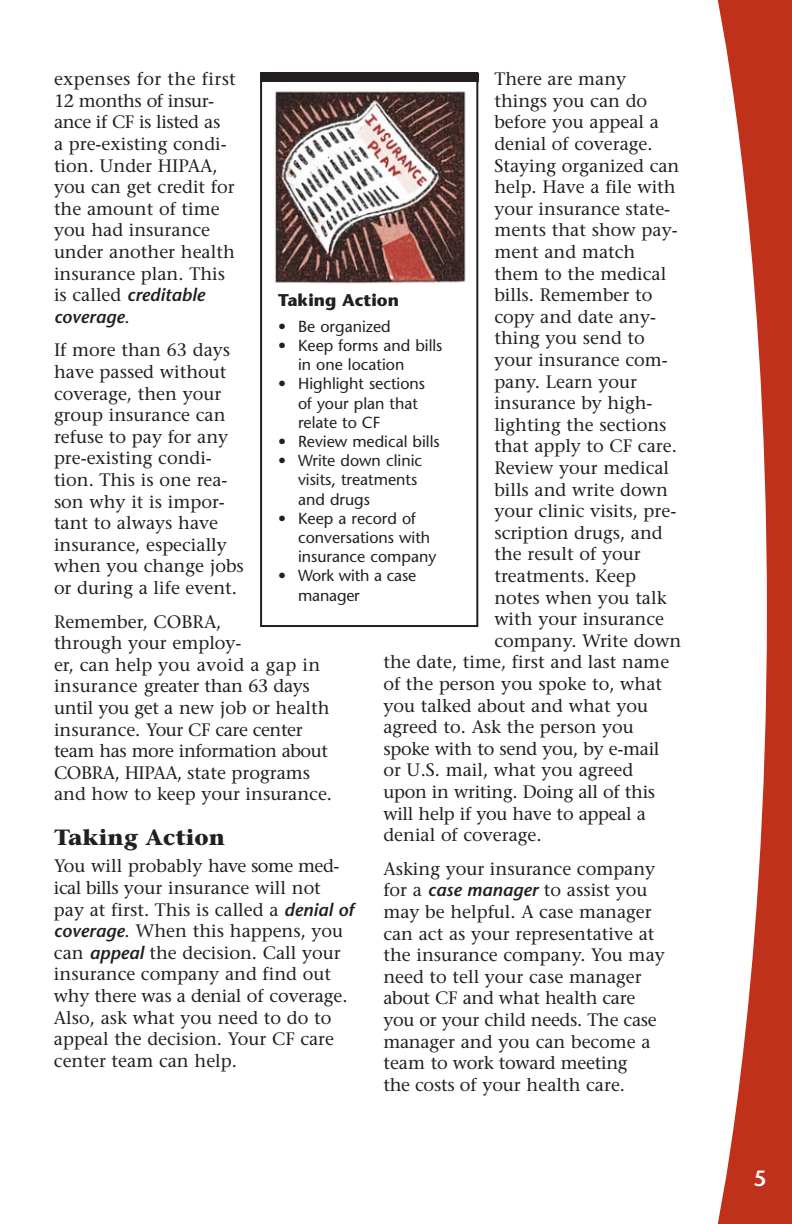
<style>
.page{position:relative;width:792px;height:1224px;background:#fff}
.page>*{position:absolute;margin:0;border:0;box-sizing:border-box;transform-origin:0 0}
.t1{font:700 22px "Stone Serif";color:#231f20}
.t2{font:600 22px "Stone Sans";color:#fff}
.t3{font:18px/21.6px "Stone Serif";color:#231f20}
.t4{font:italic 600 18px/21.6px "Stone Sans";color:#231f20}
.t5{font:700 17px "Stone Sans";color:#231f20}
.t6{font:16px/19.2px "Stone Sans";color:#231f20}
.s1{font-family:"Stone Serif";font-weight:400;font-style:normal}
.s2{font-family:"Stone Sans";font-weight:600;font-style:italic}
</style>
<div class="page">
<svg style="left:717px;top:0;width:75px;height:1224px;fill:#bf311a"></svg>
<div style="left:260px;top:72px;width:218px;height:555px;border:2px solid #231f20"></div>
<img style="left:273px;top:91px;width:193px;height:193px">
<div style="left:260px;top:74px;width:218px;height:8px;background:#231f20"></div>
<p class="t3" style="left:54px;top:70px;width:183px">expenses for the first<br>12 months of insur&shy;ance if CF is listed as<br>a pre-existing condi&shy;tion. Under HIPAA, you can get credit for the amount of time you had insurance under another health insurance plan. This</p>
<p class="t4" style="left:54px;top:286px;width:152px"><span class="s1">is called</span> creditable coverage<span class="s1">.</span></p>
<p class="t3" style="left:54px;top:341px;width:191px">If more than 63 days have passed without coverage, then your group insurance can refuse to pay for any pre-existing condi&shy;tion. This is one rea&shy;son why it is impor&shy;tant to always have insurance, especially when you change jobs or during a life event.</p>
<p class="t3" style="left:54px;top:612px;width:280px">Remember, COBRA,<br>through your employ-<br>er, can help you avoid a gap in insurance greater than 63 days until you get a new job or health insurance. Your CF care center team has more information about<br>COBRA, HIPAA, state programs and how to keep your insurance.</p>
<p class="t1" style="left:54px;top:829px;width:173px">Taking Action</p>
<p class="t3" style="left:54px;top:857px;width:301px">You will probably have some med&shy;ical bills your insurance will not pay at first. This is called a <span class="s2">denial of coverage</span>. When this happens, you can <span class="s2">appeal</span> the decision. Call your insurance company and find out why there was a denial of coverage.<br>Also, ask what you need to do to appeal the decision. Your CF care center team can help.</p>
<p class="t3" style="left:494px;top:70px;width:133px">There are many</p>
<p class="t3" style="left:494px;top:92px;width:154px">things you can do</p>
<p class="t3" style="left:494px;top:113px;width:166px">before you appeal a</p>
<p class="t3" style="left:494px;top:135px;width:160px">denial of coverage.</p>
<p class="t3" style="left:494px;top:156px;width:187px">Staying organized can</p>
<p class="t3" style="left:494px;top:178px;width:183px">help. Have a file with</p>
<p class="t3" style="left:494px;top:200px;width:177px">your insurance state-</p>
<p class="t3" style="left:494px;top:221px;width:185px">ments that show pay-</p>
<p class="t3" style="left:494px;top:243px;width:143px">ment and match</p>
<p class="t3" style="left:494px;top:264px;width:174px">them to the medical</p>
<p class="t3" style="left:494px;top:286px;width:160px">bills. Remember to</p>
<p class="t3" style="left:494px;top:308px;width:163px">copy and date any-</p>
<p class="t3" style="left:494px;top:329px;width:152px">thing you send to</p>
<p class="t3" style="left:494px;top:351px;width:175px">your insurance com-</p>
<p class="t3" style="left:494px;top:372px;width:144px">pany. Learn your</p>
<p class="t3" style="left:494px;top:394px;width:160px">insurance by high-</p>
<p class="t3" style="left:494px;top:416px;width:174px">lighting the sections</p>
<p class="t3" style="left:494px;top:437px;width:184px">that apply to CF care.</p>
<p class="t3" style="left:494px;top:459px;width:176px">Review your medical</p>
<p class="t3" style="left:494px;top:480px;width:175px">bills and write down</p>
<p class="t3" style="left:494px;top:502px;width:184px">your clinic visits, pre-</p>
<p class="t3" style="left:494px;top:524px;width:170px">scription drugs, and</p>
<p class="t3" style="left:494px;top:545px;width:148px">the result of your</p>
<p class="t3" style="left:494px;top:567px;width:143px">treatments. Keep</p>
<p class="t3" style="left:494px;top:588px;width:174px">notes when you talk</p>
<p class="t3" style="left:494px;top:610px;width:171px">with your insurance</p>
<p class="t3" style="left:494px;top:632px;width:189px">company. Write down</p>
<p class="t3" style="left:383px;top:653px;width:287px">the date, time, first and last name</p>
<p class="t3" style="left:383px;top:675px;width:280px">of the person you spoke to, what</p>
<p class="t3" style="left:383px;top:696px;width:266px">you talked about and what you</p>
<p class="t3" style="left:383px;top:718px;width:252px">agreed to. Ask the person you</p>
<p class="t3" style="left:383px;top:740px;width:278px">spoke with to send you, by e-mail</p>
<p class="t3" style="left:383px;top:761px;width:251px">or U.S. mail, what you agreed</p>
<p class="t3" style="left:383px;top:783px;width:273px">upon in writing. Doing all of this</p>
<p class="t3" style="left:383px;top:804px;width:264px">will help if you have to appeal a</p>
<p class="t3" style="left:383px;top:826px;width:160px">denial of coverage.</p>
<p class="t3" style="left:383px;top:860px;width:283px">Asking your insurance company for a <span class="s2">case manager</span> to assist you may be helpful. A case manager can act as your representative at the insurance company. You may need to tell your case manager about CF and what health care you or your child needs. The case manager and you can become a team to work toward meeting<br>the costs of your health care.</p>
<p class="t5" style="left:278px;top:294px;width:122px">Taking Action</p>
<p class="t6" style="left:278px;top:318px;width:114px">• Be organized</p>
<p class="t6" style="left:298px;top:338px;width:146px;text-indent:-20px">• Keep forms and bills in one location</p>
<p class="t6" style="left:298px;top:376px;width:129px;text-indent:-20px">• Highlight sections of your plan that relate to CF</p>
<p class="t6" style="left:278px;top:434px;width:163px">• Review medical bills</p>
<p class="t6" style="left:298px;top:453px;width:126px;text-indent:-20px">• Write down clinic visits, treatments and drugs</p>
<p class="t6" style="left:298px;top:510px;width:140px;text-indent:-20px">• Keep a record of conversations with insurance company</p>
<p class="t6" style="left:298px;top:568px;width:120px;text-indent:-20px">• Work with a case manager</p>
<p class="t2" style="left:754px;top:1170px;width:14px">5</p>
</div>
